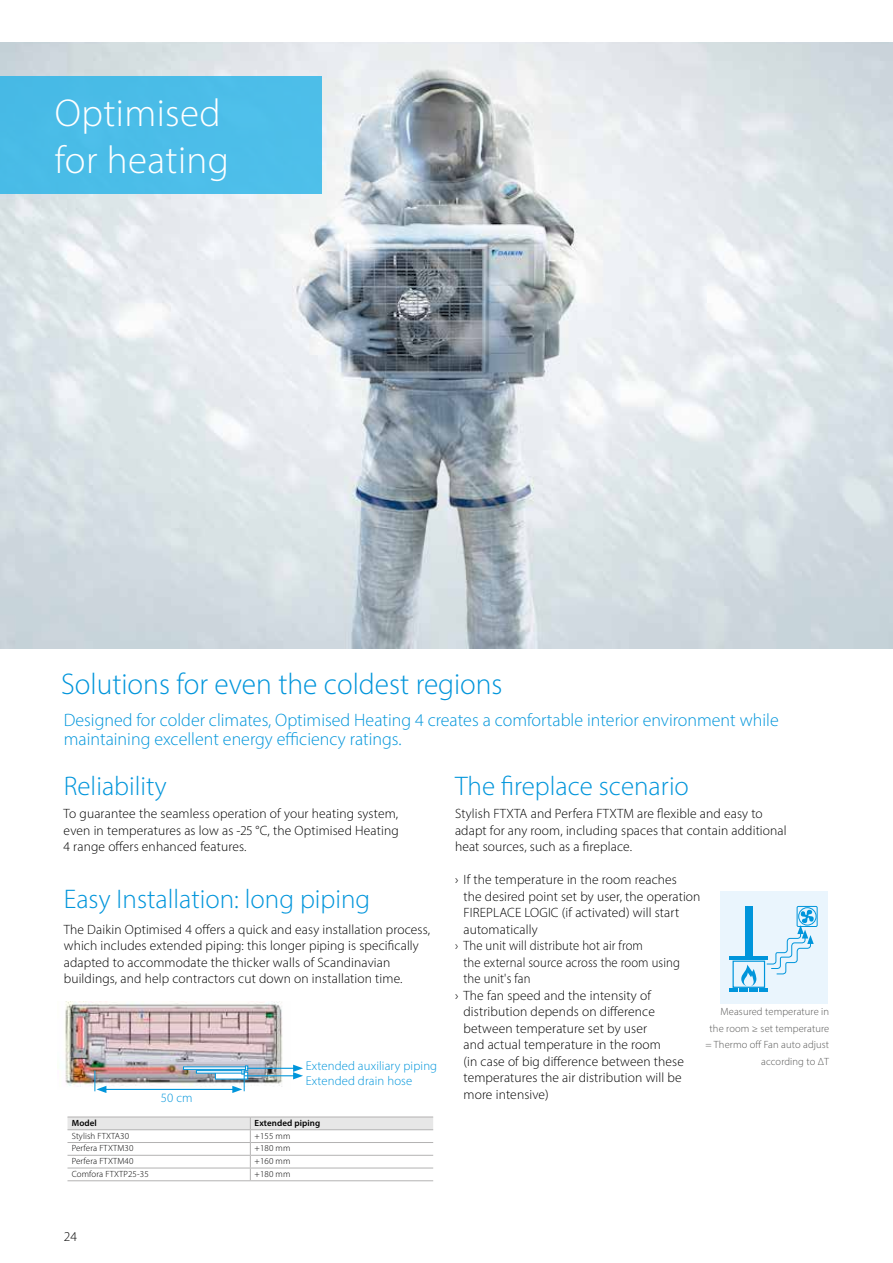
<style>
.page{position:relative;width:893px;height:1263px;background:#fff}
.page>*{position:absolute;margin:0;border:0;box-sizing:border-box;transform-origin:0 0}
.t1{font:300 39px/46.8px "Myriad Pro";letter-spacing:.01em;color:#fff}
.t2{font:300 30px "Myriad Pro";color:#0095db}
.t3{font:300 27px "Myriad Pro";color:#0095db}
.t4{font:300 18px/19.5px "Myriad Pro";color:#0095db}
.t5{font:300 13.5px/16.5px "Myriad Pro";letter-spacing:.01em;color:#000}
.t6{font:300 13.5px "Myriad Pro";letter-spacing:.01em;color:#000;scale:.94 1}
.t7{font:300 12.75px/15.3px "Myriad Pro";letter-spacing:.01em;color:#0095db}
.t8{font:300 10.5px/16.5px "Myriad Pro";letter-spacing:.01em;color:#575756;text-align:right}
.t9{font:300 9px "Myriad Pro";letter-spacing:.01em;color:#000}
.t10{font:600 9px "Myriad Pro";letter-spacing:.01em;color:#000}
</style>
<div class="page">
<img style="left:65px;top:1001px;width:225px;height:89px">
<svg style="left:183px;top:1066px;width:49px;height:4px"></svg>
<svg style="left:215px;top:1072px;width:33px;height:7px"></svg>
<div style="left:196px;top:1070px;width:47px;height:3px;background:#fff;border:1px solid #0095db"></div>
<hr style="left:247px;top:1068px;width:48px;height:1px;background:#0095db">
<hr style="left:104px;top:1089px;width:131px;height:1px;background:#0095db">
<hr style="left:244px;top:1075px;width:51px;height:1px;background:#0095db">
<svg style="left:293px;top:1065px;width:10px;height:14px"></svg>
<svg style="left:232px;top:1066px;width:16px;height:27px"></svg>
<svg style="left:95px;top:1070px;width:11px;height:23px"></svg>
<div style="left:720px;top:891px;width:108px;height:112px;background:#eaf5fd"></div>
<div style="left:745px;top:906px;width:8px;height:52px;background:#0095db"></div>
<div style="left:797px;top:906px;width:20px;height:21px;border:1px solid #0095db"></div>
<svg style="left:729px;top:908px;width:86px;height:84px"></svg>
<img style="left:0;top:43px;width:893px;height:605px">
<div style="left:0;top:76px;width:322px;height:118px;background:#4bbde8"></div>
<hr style="left:67px;top:1116px;width:183px;height:1px;background:#b3b2b2">
<hr style="left:250px;top:1116px;width:183px;height:1px;background:#b3b2b2">
<hr style="left:67px;top:1180px;width:183px;height:1px;background:#b3b2b2">
<svg style="left:67px;top:1117px;width:366px;height:63px"></svg>
<hr style="left:250px;top:1129px;width:183px;height:1px;background:#b3b2b2">
<hr style="left:250px;top:1142px;width:183px;height:1px;background:#b3b2b2">
<hr style="left:250px;top:1155px;width:183px;height:1px;background:#b3b2b2">
<hr style="left:250px;top:1168px;width:183px;height:1px;background:#b3b2b2">
<hr style="left:250px;top:1180px;width:183px;height:1px;background:#b3b2b2">
<h1 class="t1" style="left:55px;top:89px;width:176px">Optimised for heating</h1>
<h2 class="t2" style="left:61px;top:666px;width:443px">Solutions for even the coldest regions</h2>
<h3 class="t4" style="left:64px;top:710px;width:716px">Designed for colder climates, Optimised Heating 4 creates a comfortable interior environment while maintaining excellent energy efficiency ratings.</h3>
<h3 class="t3" style="left:64px;top:770px;width:104px">Reliability</h3>
<p class="t5" style="left:64px;top:805px;width:337px;text-align:justify">To guarantee the seamless operation of your heating system, even in temperatures as low as -25 °C, the Optimised Heating 4 range offers enhanced features.</p>
<h3 class="t3" style="left:64px;top:883px;width:308px">Easy Installation: long piping</h3>
<p class="t5" style="left:64px;top:921px;width:368px">The Daikin Optimised 4 offers a quick and easy installation process, which includes extended piping: this longer piping is specifically adapted to accommodate the thicker walls of Scandinavian buildings, and help contractors cut down on installation time.</p>
<p class="t7" style="left:161px;top:1090px;width:33px">50 cm</p>
<p class="t7" style="left:306px;top:1058px;width:133px">Extended auxiliary piping<br>Extended drain hose</p>
<p class="t10" style="left:72px;top:1117px;width:27px">Model</p>
<p class="t10" style="left:255px;top:1117px;width:67px">Extended piping</p>
<p class="t9" style="left:72px;top:1130px;width:59px">Stylish FTXTA30</p>
<p class="t9" style="left:255px;top:1130px;width:37px">+155 mm</p>
<p class="t9" style="left:72px;top:1143px;width:63px">Perfera FTXTM30</p>
<p class="t9" style="left:255px;top:1143px;width:37px">+180 mm</p>
<p class="t9" style="left:72px;top:1156px;width:63px">Perfera FTXTM40</p>
<p class="t9" style="left:255px;top:1156px;width:37px">+160 mm</p>
<p class="t9" style="left:72px;top:1168px;width:78px">Comfora FTXTP25-35</p>
<p class="t9" style="left:255px;top:1168px;width:37px">+180 mm</p>
<h3 class="t3" style="left:455px;top:770px;width:235px">The fireplace scenario</h3>
<p class="t5" style="left:455px;top:805px;width:333px">Stylish FTXTA and Perfera FTXTM are flexible and easy to adapt for any room, including spaces that contain additional heat sources, such as a fireplace.</p>
<p class="t5" style="left:455px;top:871px;width:223px">› If the temperature in the room reaches</p>
<p class="t5" style="left:463px;top:888px;width:239px">the desired point set by user, the operation</p>
<p class="t5" style="left:463px;top:904px;width:217px">FIREPLACE LOGIC (if activated) will start</p>
<p class="t5" style="left:463px;top:921px;width:76px">automatically</p>
<p class="t6" style="left:455px;top:937px;width:202px">› The unit will distribute hot air from</p>
<p class="t6" style="left:463px;top:954px;width:232px">the external source across the room using</p>
<p class="t6" style="left:463px;top:970px;width:73px">the unit's fan</p>
<p class="t5" style="left:455px;top:987px;width:197px">› The fan speed and the intensity of</p>
<p class="t5" style="left:463px;top:1003px;width:193px">distribution depends on difference</p>
<p class="t5" style="left:463px;top:1020px;width:185px">between temperature set by user</p>
<p class="t5" style="left:463px;top:1036px;width:199px">and actual temperature in the room</p>
<p class="t5" style="left:463px;top:1053px;width:222px">(in case of big difference between these</p>
<p class="t5" style="left:463px;top:1069px;width:220px">temperatures the air distribution will be</p>
<p class="t5" style="left:463px;top:1086px;width:87px">more intensive)</p>
<p class="t8" style="left:706px;top:1003px;width:125px">Measured temperature in the room ≥ set temperature = Thermo off Fan auto adjust according to ∆T</p>
<p class="t5" style="left:64px;top:1228px;width:15px">24</p>
</div>
